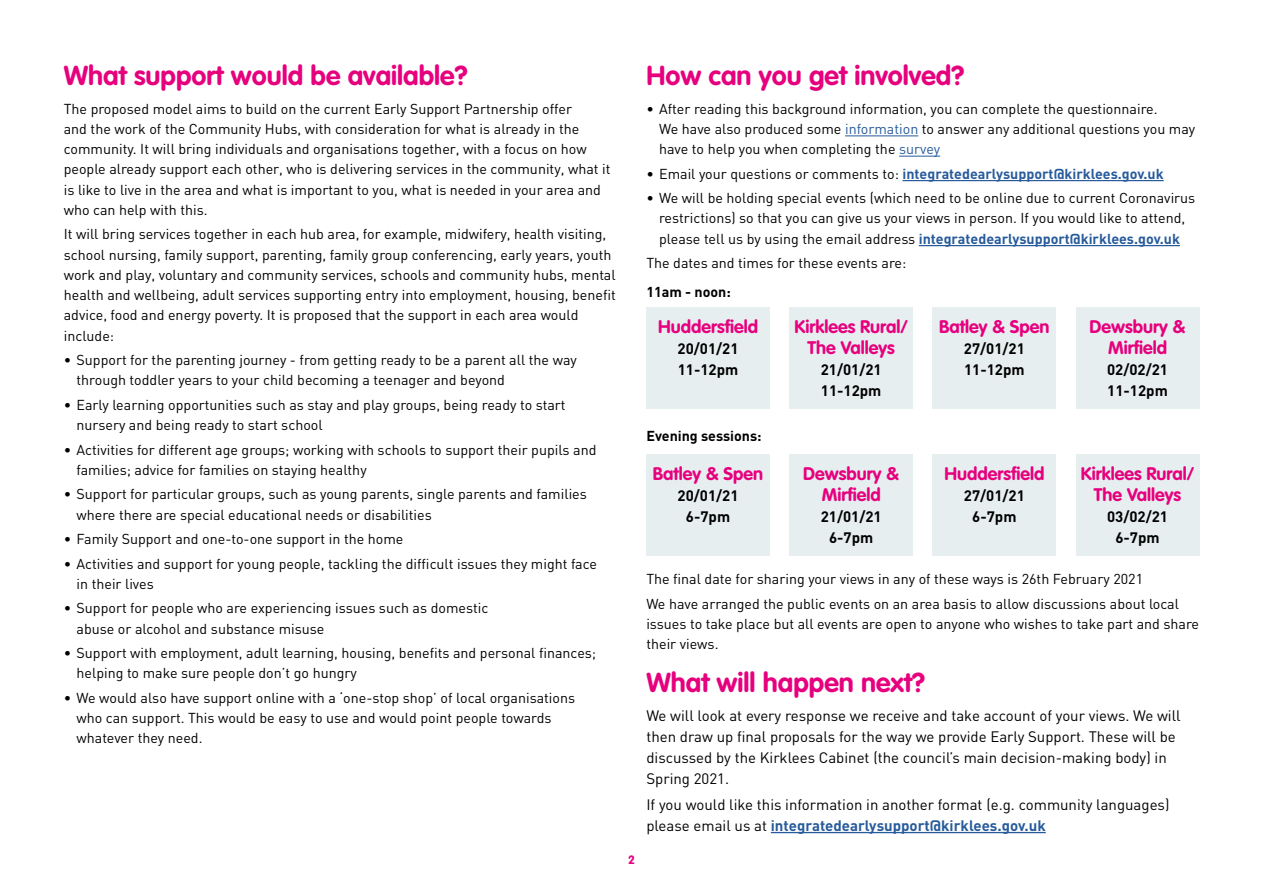
<style>
.page{position:relative;width:1263px;height:893px;background:#fff}
.page>*{position:absolute;margin:0;border:0;box-sizing:border-box;transform-origin:0 0}
.t1{font:700 27px "VAG Rounded";color:#e6007d}
.t2{font:700 18px/21px "VAG Rounded";color:#e6007d;text-align:center}
.t3{font:15px/21px "DIN";color:#000}
.t4{font:700 15px/21px "DIN";color:#000}
.t5{font:14.25px/20.2px "DIN";color:#000}
.t6{font:700 14.25px "DIN";color:#275b9b}
.t7{font:700 14.25px "DIN";color:#000}
.t8{font:700 12px "VAG Rounded";color:#e6007d}
.s1{color:#275b9b}
.s2{font-weight:400;color:#000}
.s3{font-weight:700;color:#275b9b}
</style>
<div class="page">
<hr style="left:845px;top:136px;width:73px;height:1px;background:#275b9b">
<hr style="left:899px;top:156px;width:41px;height:1px;background:#275b9b">
<hr style="left:902px;top:180px;width:262px;height:1px;background:#275b9b">
<hr style="left:919px;top:245px;width:261px;height:1px;background:#275b9b">
<hr style="left:771px;top:832px;width:275px;height:1px;background:#275b9b">
<div style="left:646px;top:308px;width:124px;height:101px;background:#e7eef0"></div>
<div style="left:789px;top:308px;width:124px;height:101px;background:#e7eef0"></div>
<div style="left:933px;top:308px;width:123px;height:101px;background:#e7eef0"></div>
<div style="left:1076px;top:308px;width:123px;height:101px;background:#e7eef0"></div>
<div style="left:646px;top:454px;width:124px;height:102px;background:#e7eef0"></div>
<div style="left:789px;top:454px;width:124px;height:102px;background:#e7eef0"></div>
<div style="left:933px;top:454px;width:123px;height:102px;background:#e7eef0"></div>
<div style="left:1076px;top:454px;width:123px;height:102px;background:#e7eef0"></div>
<h1 class="t1" style="left:64px;top:60px;width:405px">What support would be available?</h1>
<p class="t5" style="left:64px;top:98px;width:548px">The proposed model aims to build on the current Early Support Partnership offer<br>and the work of the Community Hubs, with consideration for what is already in the community. It will bring individuals and organisations together, with a focus on how people already support each other, who is delivering services in the community, what it is like to live in the area and what is important to you, what is needed in your area and who can help with this.</p>
<p class="t5" style="left:64px;top:224px;width:553px">It will bring services together in each hub area, for example, midwifery, health visiting, school nursing, family support, parenting, family group conferencing, early years, youth work and play, voluntary and community services, schools and community hubs, mental health and wellbeing, adult services supporting entry into employment, housing, benefit advice, food and energy poverty. It is proposed that the support in each area would include:</p>
<p class="t5" style="left:77px;top:350px;width:502px;text-indent:-13px">• Support for the parenting journey - from getting ready to be a parent all the way through toddler years to your child becoming a teenager and beyond</p>
<p class="t5" style="left:77px;top:394px;width:491px;text-indent:-13px">• Early learning opportunities such as stay and play groups, being ready to start nursery and being ready to start school</p>
<p class="t5" style="left:77px;top:439px;width:521px;text-indent:-13px">• Activities for different age groups; working with schools to support their pupils and families; advice for families on staying healthy</p>
<p class="t5" style="left:77px;top:484px;width:512px;text-indent:-13px">• Support for particular groups, such as young parents, single parents and families where there are special educational needs or disabilities</p>
<p class="t5" style="left:64px;top:529px;width:341px">• Family Support and one-to-one support in the home</p>
<p class="t5" style="left:77px;top:553px;width:522px;text-indent:-13px">• Activities and support for young people, tackling the difficult issues they might face in their lives</p>
<p class="t5" style="left:77px;top:598px;width:413px;text-indent:-13px">• Support for people who are experiencing issues such as domestic abuse or alcohol and substance misuse</p>
<p class="t5" style="left:77px;top:643px;width:521px;text-indent:-13px">• Support with employment, adult learning, housing, benefits and personal finances; helping to make sure people don’t go hungry</p>
<p class="t5" style="left:77px;top:687px;width:500px;text-indent:-13px">• We would also have support online with a ‘one-stop shop’ of local organisations who can support. This would be easy to use and would point people towards whatever they need.</p>
<h1 class="t1" style="left:646px;top:60px;width:319px">How can you get involved?</h1>
<p class="t5" style="left:659px;top:98px;width:538px;text-indent:-13px">• After reading this background information, you can complete the questionnaire.<br>We have also produced some <span class="s1">information</span> to answer any additional questions you may have to help you when completing the <span class="s1">survey</span></p>
<p class="t6" style="left:646px;top:164px;width:519px"><span class="s2">• Email your questions or comments to:</span> integratedearlysupport@kirklees.gov.uk</p>
<p class="t5" style="left:646px;top:188px;width:550px;text-align:center">• We will be holding special events (which need to be online due to current Coronavirus restrictions) so that you can give us your views in person. If you would like to attend, please tell us by using the email address <span class="s3">integratedearlysupport@kirklees.gov.uk</span></p>
<p class="t5" style="left:646px;top:253px;width:261px">The dates and times for these events are:</p>
<p class="t7" style="left:646px;top:282px;width:86px">11am - noon:</p>
<p class="t2" style="left:658px;top:316px;width:102px">Huddersfield</p>
<p class="t4" style="left:677px;top:338px;width:62px">20/01/21<br>11-12pm</p>
<p class="t2" style="left:794px;top:316px;width:115px">Kirklees Rural/<br>The Valleys</p>
<p class="t4" style="left:821px;top:359px;width:62px">21/01/21<br>11-12pm</p>
<p class="t2" style="left:939px;top:316px;width:112px">Batley &amp; Spen</p>
<p class="t4" style="left:964px;top:338px;width:62px">27/01/21<br>11-12pm</p>
<p class="t2" style="left:1089px;top:316px;width:97px">Dewsbury &amp;<br>Mirfield</p>
<p class="t4" style="left:1107px;top:359px;width:62px">02/02/21<br>11-12pm</p>
<p class="t8" style="left:628px;top:853px;width:8px">2</p>
<p class="t7" style="left:646px;top:426px;width:117px">Evening sessions:</p>
<p class="t2" style="left:653px;top:463px;width:112px">Batley &amp; Spen</p>
<p class="t4" style="left:677px;top:484px;width:62px;text-align:center">20/01/21<br>6-7pm</p>
<p class="t2" style="left:803px;top:463px;width:97px">Dewsbury &amp;<br>Mirfield</p>
<p class="t4" style="left:821px;top:505px;width:62px;text-align:center">21/01/21<br>6-7pm</p>
<p class="t2" style="left:944px;top:463px;width:102px">Huddersfield</p>
<p class="t4" style="left:964px;top:484px;width:62px;text-align:center">27/01/21<br>6-7pm</p>
<p class="t2" style="left:1081px;top:463px;width:115px">Kirklees Rural/<br>The Valleys</p>
<p class="t4" style="left:1107px;top:505px;width:62px;text-align:center">03/02/21<br>6-7pm</p>
<p class="t5" style="left:646px;top:567px;width:534px;line-height:24.5px">The final date for sharing your views in any of these ways is 26th February 2021<br>We have arranged the public events on an area basis to allow discussions about local</p>
<p class="t5" style="left:646px;top:614px;width:554px">issues to take place but all events are open to anyone who wishes to take part and share their views.</p>
<h1 class="t1" style="left:646px;top:666px;width:280px">What will happen next?</h1>
<p class="t3" style="left:646px;top:705px;width:536px">We will look at every response we receive and take account of your views. We will then draw up final proposals for the way we provide Early Support. These will be discussed by the Kirklees Cabinet (the council’s main decision-making body) in Spring 2021.</p>
<p class="t3" style="left:646px;top:793px;width:525px">If you would like this information in another format (e.g. community languages) please email us at <span class="s3">integratedearlysupport@kirklees.gov.uk</span></p>
</div>
